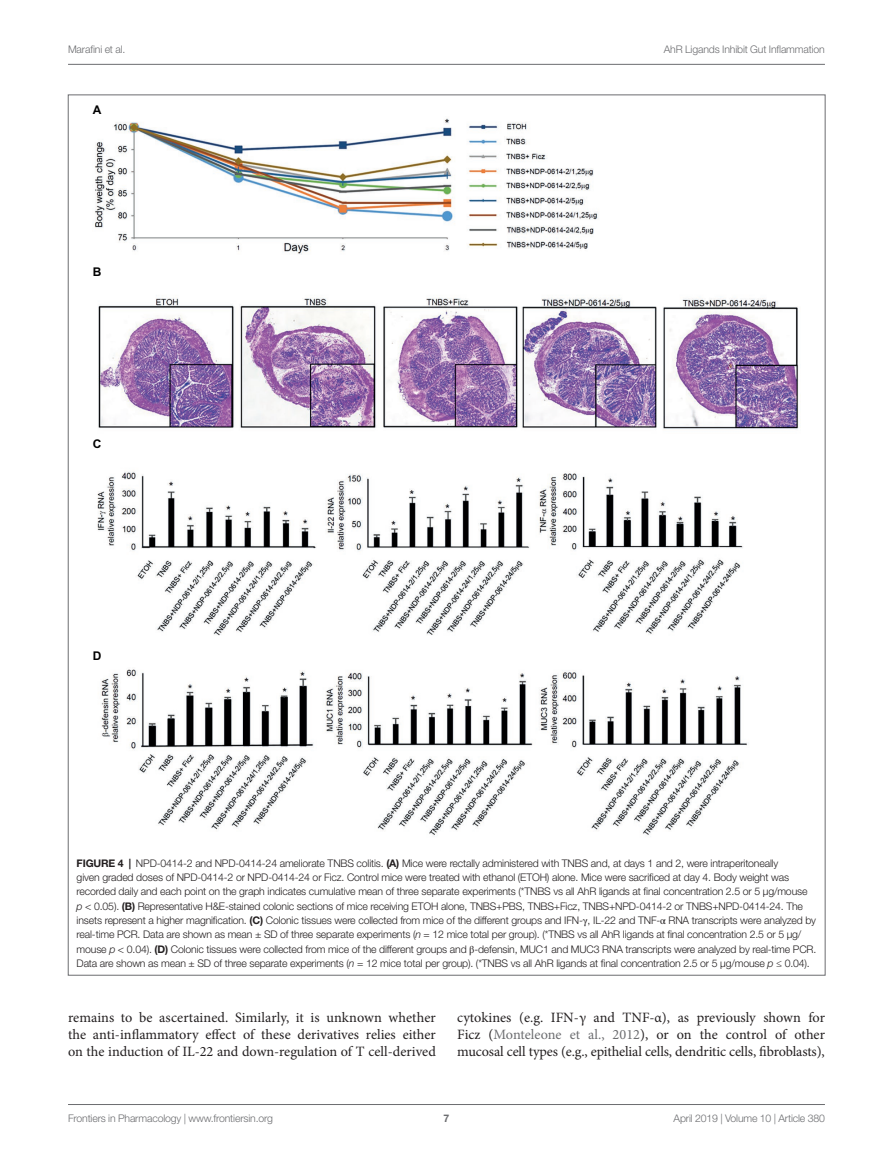
<style>
.page{position:relative;width:893px;height:1170px;background:#fff}
.page>*{position:absolute;margin:0;border:0;box-sizing:border-box;transform-origin:0 0}
.TEXT{font:14.25px/17.2px "Minion Pro";letter-spacing:-.005em;color:#231f20;text-align:justify}
.t1{font:700 12px "Arial";color:#000001}
.FIG_LEG{font:300 10.5px/14.2px "Helvetica Neue LT Std";letter-spacing:-.015em;color:#231f20}
.t2{font:300 10.5px "Helvetica Neue LT Std";letter-spacing:-.015em;color:#6c6d70}
.t3{font:700 10.5px "Helvetica Neue LT Std";color:#6c6d70}
.s1{font-weight:700}
.s2{font-style:italic}
.s3{font-family:"STIX General";font-weight:400}
.s4{color:#6c6d70}
</style>
<div class="page">
<hr style="left:68px;top:64px;width:757px;height:1px;background:#6c6d70">
<hr style="left:68px;top:1104px;width:757px;height:1px;background:#6c6d70">
<img style="left:94px;top:118px;width:707px;height:717px">
<p class="t2" style="left:68px;top:42px;width:59px">Marafini et al.</p>
<p class="t2" style="left:664px;top:42px;width:163px">AhR Ligands Inhibit Gut Inflammation</p>
<p class="t1" style="left:93px;top:101px;width:10px">A</p>
<p class="t1" style="left:93px;top:263px;width:10px">B</p>
<p class="t1" style="left:93px;top:436px;width:10px">C</p>
<p class="t1" style="left:93px;top:647px;width:10px">D</p>
<p class="FIG_LEG" style="left:77px;top:855px;width:741px"><span class="s1">FIGURE 4 |</span> NPD-0414-2 and NPD-0414-24 ameliorate TNBS colitis. <span class="s1">(A)</span> Mice were rectally administered with TNBS and, at days 1 and 2, were intraperitoneally<br>given graded doses of NPD-0414-2 or NPD-0414-24 or Ficz. Control mice were treated with ethanol (ETOH) alone. Mice were sacrificed at day 4. Body weight was recorded daily and each point on the graph indicates cumulative mean of three separate experiments (*TNBS vs all AhR ligands at final concentration 2.5 or 5 μg/mouse<br><span class="s2">p</span> &lt; 0.05). <span class="s1">(B)</span> Representative H&amp;E-stained colonic sections of mice receiving ETOH alone, TNBS+PBS, TNBS+Ficz, TNBS+NPD-0414-2 or TNBS+NPD-0414-24. The insets represent a higher magnification. <span class="s1">(C)</span> Colonic tissues were collected from mice of the different groups and IFN-<span class="s3">γ</span>, IL-22 and TNF-<span class="s3">α</span> RNA transcripts were analyzed by real-time PCR. Data are shown as mean ± SD of three separate experiments (<span class="s2">n</span> = 12 mice total per group). (*TNBS vs all AhR ligands at final concentration 2.5 or 5 μg/ mouse <span class="s2">p</span> &lt; 0.04). <span class="s1">(D)</span> Colonic tissues were collected from mice of the different groups and <span class="s3">β</span>-defensin, MUC1 and MUC3 RNA transcripts were analyzed by real-time PCR.<br>Data are shown as mean ± SD of three separate experiments (<span class="s2">n</span> = 12 mice total per group). (*TNBS vs all AhR ligands at final concentration 2.5 or 5 μg/mouse <span class="s2">p</span> ≤ 0.04).</p>
<p class="TEXT" style="left:68px;top:1008px;width:369px">remains to be ascertained. Similarly, it is unknown whether the anti-inflammatory effect of these derivatives relies either on the induction of IL-22 and down-regulation of T cell-derived</p>
<p class="TEXT" style="left:457px;top:1008px;width:369px">cytokines (e.g. IFN-γ and TNF-α), as previously shown for Ficz (<span class="s4">Monteleone et al., 2012</span>), or on the control of other mucosal cell types (e.g., epithelial cells, dendritic cells, fibroblasts),</p>
<p class="t2" style="left:68px;top:1111px;width:207px">Frontiers in Pharmacology | www.frontiersin.org</p>
<p class="t3" style="left:444px;top:1111px;width:7px">7</p>
<p class="t2" style="left:673px;top:1111px;width:153px">April 2019 | Volume 10 | Article 380</p>
</div>
